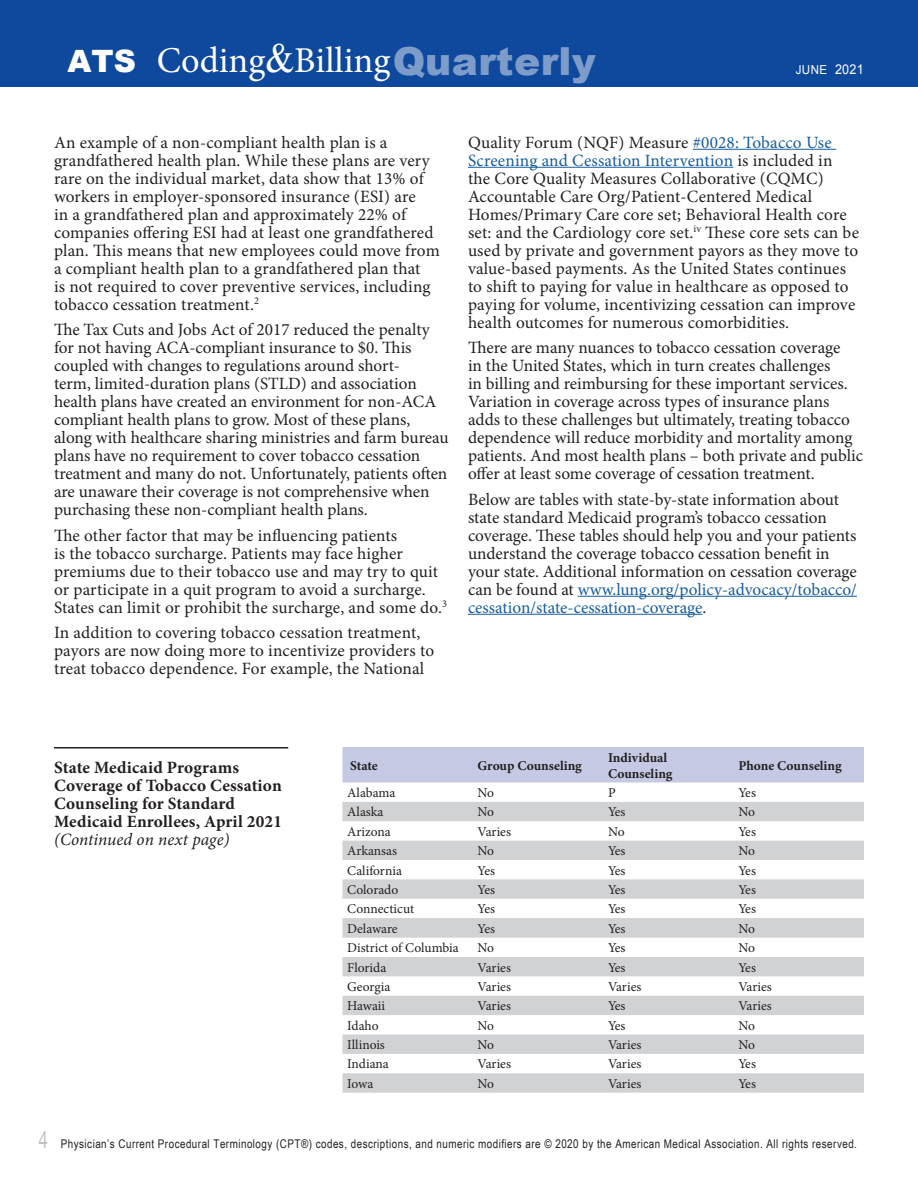
<style>
.page{position:relative;width:918px;height:1188px;background:#fff}
.page>*{position:absolute;margin:0;border:0;box-sizing:border-box;transform-origin:0 0}
.t1{font:36.45px "Minion Pro";color:#fff}
.body_copy{font:17.25px/18px "Minion Pro";color:#231f20}
.body_copy-2{font:700 17.25px/18px "Minion Pro";letter-spacing:.01em;color:#231f20}
.body_copy-3{font:13.5px "Minion Pro";color:#231f20}
.body_copy-4{font:700 13.5px/16.2px "Minion Pro";color:#231f20}
.t2{font:12.3px "Arial";color:#fff;scale:.93 1}
.t3{font:12px "Arial Narrow";letter-spacing:.04em;color:#231f20}
.s1{font-family:"Arial";font-weight:900;font-size:30.75px}
.s2{font-family:"Times New Roman";font-size:41.4px}
.s3{font-family:"Arial";font-weight:900;font-size:38.7px}
.s4{font-size:13.5px}
.s5{color:#175d9e}
.s6{font-weight:400;font-style:italic}
.s7{font-family:"Helvetica Neue";font-size:24px;color:#bcbdc0}
</style>
<div class="page">
<div style="left:0;top:0;width:918px;height:87px;background:#0f499d"></div>
<hr style="left:693px;top:149px;width:143px;height:1px;background:#175d9e">
<hr style="left:468px;top:167px;width:265px;height:1px;background:#175d9e">
<hr style="left:578px;top:596px;width:279px;height:1px;background:#175d9e">
<hr style="left:468px;top:614px;width:234px;height:1px;background:#175d9e">
<div style="left:342px;top:747px;width:522px;height:36px;background:#c6c9e4"></div>
<svg style="left:342px;top:802px;width:522px;height:291px;fill:#d1d2d4"></svg>
<hr style="left:54px;top:747px;width:234px;height:1px;background:#231f20">
<h1 class="t1" style="left:68px;top:36px;width:530px"><span class="s1">ATS</span> Coding<span class="s2">&amp;</span>Billing<span class="s3">Quarterly</span></h1>
<p class="t2" style="left:796px;top:61px;width:75px">JUNE <span class="s4">2021</span></p>
<p class="body_copy" style="left:54px;top:133px;width:387px">An example of a non-compliant health plan is a grandfathered health plan. While these plans are very rare on the individual market, data show that 13% of workers in employer-sponsored insurance (ESI) are<br>in a grandfathered plan and approximately 22% of companies offering ESI had at least one grandfathered plan. This means that new employees could move from a compliant health plan to a grandfathered plan that<br>is not required to cover preventive services, including tobacco cessation treatment.<sup>2</sup></p>
<p class="body_copy" style="left:54px;top:321px;width:396px">The Tax Cuts and Jobs Act of 2017 reduced the penalty for not having ACA-compliant insurance to $0. This coupled with changes to regulations around short-<br>term, limited-duration plans (STLD) and association health plans have created an environment for non-ACA compliant health plans to grow. Most of these plans, along with healthcare sharing ministries and farm bureau plans have no requirement to cover tobacco cessation treatment and many do not. Unfortunately, patients often are unaware their coverage is not comprehensive when purchasing these non-compliant health plans.</p>
<p class="body_copy" style="left:54px;top:526px;width:395px">The other factor that may be influencing patients<br>is the tobacco surcharge. Patients may face higher premiums due to their tobacco use and may try to quit or participate in a quit program to avoid a surcharge.<br>States can limit or prohibit the surcharge, and some do.<sup>3</sup></p>
<p class="body_copy" style="left:54px;top:624px;width:382px">In addition to covering tobacco cessation treatment, payors are now doing more to incentivize providers to treat tobacco dependence. For example, the National</p>
<p class="body_copy" style="left:468px;top:133px;width:393px">Quality Forum (NQF) Measure <span class="s5">#0028: Tobacco Use Screening and Cessation Intervention</span> is included in<br>the Core Quality Measures Collaborative (CQMC)<br>Accountable Care Org/Patient-Centered Medical Homes/Primary Care core set; Behavioral Health core set: and the Cardiology core set.<sup>iv</sup> These core sets can be used by private and government payors as they move to value-based payments. As the United States continues to shift to paying for value in healthcare as opposed to paying for volume, incentivizing cessation can improve health outcomes for numerous comorbidities.</p>
<p class="body_copy" style="left:468px;top:339px;width:396px">There are many nuances to tobacco cessation coverage<br>in the United States, which in turn creates challenges<br>in billing and reimbursing for these important services.<br>Variation in coverage across types of insurance plans adds to these challenges but ultimately, treating tobacco dependence will reduce morbidity and mortality among patients. And most health plans – both private and public offer at least some coverage of cessation treatment.</p>
<p class="body_copy" style="left:468px;top:490px;width:391px">Below are tables with state-by-state information about state standard Medicaid program’s tobacco cessation coverage. These tables should help you and your patients understand the coverage tobacco cessation benefit in your state. Additional information on cessation coverage can be found at <span class="s5">www.lung.org/policy-advocacy/tobacco/ cessation/state-cessation-coverage</span>.</p>
<p class="body_copy-2" style="left:54px;top:758px;width:229px">State Medicaid Programs<br>Coverage of Tobacco Cessation<br>Counseling for Standard<br>Medicaid Enrollees, April 2021 <span class="s6">(Continued on next page)</span></p>
<p class="body_copy-4" style="left:350px;top:757px;width:29px">State</p>
<p class="body_copy-4" style="left:478px;top:757px;width:106px">Group Counseling</p>
<p class="body_copy-4" style="left:608px;top:749px;width:66px">Individual<br>Counseling</p>
<p class="body_copy-4" style="left:738px;top:757px;width:105px">Phone Counseling</p>
<p class="body_copy-3" style="left:347px;top:784px;width:50px">Alabama</p>
<p class="body_copy-3" style="left:478px;top:784px;width:18px">No</p>
<p class="body_copy-3" style="left:608px;top:784px;width:9px">P</p>
<p class="body_copy-3" style="left:738px;top:784px;width:19px">Yes</p>
<p class="body_copy-3" style="left:347px;top:803px;width:38px">Alaska</p>
<p class="body_copy-3" style="left:478px;top:803px;width:18px">No</p>
<p class="body_copy-3" style="left:608px;top:803px;width:19px">Yes</p>
<p class="body_copy-3" style="left:738px;top:803px;width:18px">No</p>
<p class="body_copy-3" style="left:347px;top:822px;width:45px">Arizona</p>
<p class="body_copy-3" style="left:478px;top:822px;width:35px">Varies</p>
<p class="body_copy-3" style="left:608px;top:822px;width:18px">No</p>
<p class="body_copy-3" style="left:738px;top:822px;width:19px">Yes</p>
<p class="body_copy-3" style="left:347px;top:842px;width:51px">Arkansas</p>
<p class="body_copy-3" style="left:478px;top:842px;width:18px">No</p>
<p class="body_copy-3" style="left:608px;top:842px;width:19px">Yes</p>
<p class="body_copy-3" style="left:738px;top:842px;width:18px">No</p>
<p class="body_copy-3" style="left:347px;top:861px;width:56px">California</p>
<p class="body_copy-3" style="left:478px;top:861px;width:19px">Yes</p>
<p class="body_copy-3" style="left:608px;top:861px;width:19px">Yes</p>
<p class="body_copy-3" style="left:738px;top:861px;width:19px">Yes</p>
<p class="body_copy-3" style="left:347px;top:881px;width:53px">Colorado</p>
<p class="body_copy-3" style="left:478px;top:881px;width:19px">Yes</p>
<p class="body_copy-3" style="left:608px;top:881px;width:19px">Yes</p>
<p class="body_copy-3" style="left:738px;top:881px;width:19px">Yes</p>
<p class="body_copy-3" style="left:347px;top:900px;width:68px">Connecticut</p>
<p class="body_copy-3" style="left:478px;top:900px;width:19px">Yes</p>
<p class="body_copy-3" style="left:608px;top:900px;width:19px">Yes</p>
<p class="body_copy-3" style="left:738px;top:900px;width:19px">Yes</p>
<p class="body_copy-3" style="left:347px;top:919px;width:52px">Delaware</p>
<p class="body_copy-3" style="left:478px;top:919px;width:19px">Yes</p>
<p class="body_copy-3" style="left:608px;top:919px;width:19px">Yes</p>
<p class="body_copy-3" style="left:738px;top:919px;width:18px">No</p>
<p class="body_copy-3" style="left:347px;top:939px;width:113px">District of Columbia</p>
<p class="body_copy-3" style="left:478px;top:939px;width:18px">No</p>
<p class="body_copy-3" style="left:608px;top:939px;width:19px">Yes</p>
<p class="body_copy-3" style="left:738px;top:939px;width:18px">No</p>
<p class="body_copy-3" style="left:347px;top:958px;width:41px">Florida</p>
<p class="body_copy-3" style="left:478px;top:958px;width:35px">Varies</p>
<p class="body_copy-3" style="left:608px;top:958px;width:19px">Yes</p>
<p class="body_copy-3" style="left:738px;top:958px;width:19px">Yes</p>
<p class="body_copy-3" style="left:347px;top:978px;width:45px">Georgia</p>
<p class="body_copy-3" style="left:478px;top:978px;width:35px">Varies</p>
<p class="body_copy-3" style="left:608px;top:978px;width:35px">Varies</p>
<p class="body_copy-3" style="left:738px;top:978px;width:35px">Varies</p>
<p class="body_copy-3" style="left:347px;top:997px;width:39px">Hawaii</p>
<p class="body_copy-3" style="left:478px;top:997px;width:35px">Varies</p>
<p class="body_copy-3" style="left:608px;top:997px;width:19px">Yes</p>
<p class="body_copy-3" style="left:738px;top:997px;width:35px">Varies</p>
<p class="body_copy-3" style="left:347px;top:1016px;width:33px">Idaho</p>
<p class="body_copy-3" style="left:478px;top:1016px;width:18px">No</p>
<p class="body_copy-3" style="left:608px;top:1016px;width:19px">Yes</p>
<p class="body_copy-3" style="left:738px;top:1016px;width:18px">No</p>
<p class="body_copy-3" style="left:347px;top:1036px;width:39px">Illinois</p>
<p class="body_copy-3" style="left:478px;top:1036px;width:18px">No</p>
<p class="body_copy-3" style="left:608px;top:1036px;width:35px">Varies</p>
<p class="body_copy-3" style="left:738px;top:1036px;width:18px">No</p>
<p class="body_copy-3" style="left:347px;top:1055px;width:43px">Indiana</p>
<p class="body_copy-3" style="left:478px;top:1055px;width:35px">Varies</p>
<p class="body_copy-3" style="left:608px;top:1055px;width:35px">Varies</p>
<p class="body_copy-3" style="left:738px;top:1055px;width:19px">Yes</p>
<p class="body_copy-3" style="left:347px;top:1075px;width:28px">Iowa</p>
<p class="body_copy-3" style="left:478px;top:1075px;width:18px">No</p>
<p class="body_copy-3" style="left:608px;top:1075px;width:35px">Varies</p>
<p class="body_copy-3" style="left:738px;top:1075px;width:19px">Yes</p>
<p class="t3" style="left:39px;top:1134px;width:820px"><span class="s7">4</span> Physician’s Current Procedural Terminology (CPT®) codes, descriptions, and numeric modifiers are © 2020 by the American Medical Association. All rights reserved.</p>
</div>
